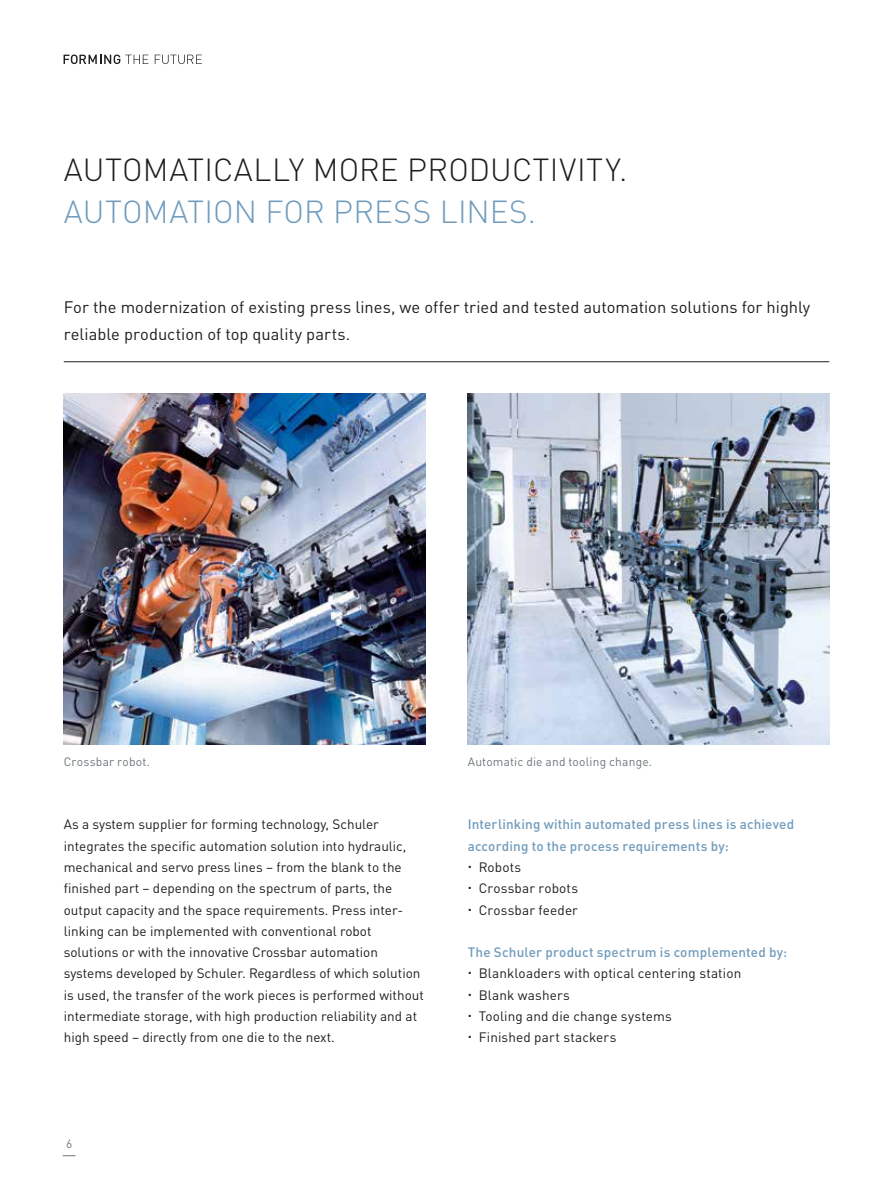
<style>
.page{position:relative;width:893px;height:1191px;background:#fff}
.page>*{position:absolute;margin:0;border:0;box-sizing:border-box;transform-origin:0 0}
.t1{font:300 31.5px "DIN Pro";letter-spacing:.005em;color:#1d1d1b}
.t2{font:300 31.5px "DIN Pro";color:#709bbc}
.t3{font:16.5px/27px "DIN Pro";color:#1d1d1b}
.t4{font:13.5px/21.3px "DIN Pro";color:#1d1d1b}
.t5{font:500 13.5px/21.3px "DIN Pro";letter-spacing:.01em;color:#709bbc}
.t6{font:12px "DIN Pro";letter-spacing:.015em;color:#6d767a}
</style>
<div class="page">
<svg style="left:63px;top:1155px;width:12px;height:1px"></svg>
<svg style="left:64px;top:55px;width:84px;height:9px"></svg>
<svg style="left:155px;top:55px;width:47px;height:9px"></svg>
<hr style="left:64px;top:361px;width:765px;height:1px;background:#1d1d1b">
<img style="left:468px;top:393px;width:361px;height:351px">
<img style="left:64px;top:393px;width:361px;height:351px">
<h1 class="t1" style="left:64px;top:145px;width:565px">AUTOMATICALLY MORE PRODUCTIVITY.</h1>
<h1 class="t2" style="left:64px;top:188px;width:474px">AUTOMATION FOR PRESS LINES.</h1>
<p class="t3" style="left:64px;top:292px;width:748px">For the modernization of existing press lines, we offer tried and tested automation solutions for highly reliable production of top quality parts.</p>
<p class="t6" style="left:64px;top:752px;width:88px">Crossbar robot.</p>
<p class="t6" style="left:468px;top:752px;width:186px">Automatic die and tooling change.</p>
<p class="t4" style="left:64px;top:812px;width:362px">As a system supplier for forming technology, Schuler integrates the specific automation solution into hydraulic, mechanical and servo press lines – from the blank to the finished part – depending on the spectrum of parts, the output capacity and the space requirements. Press inter&shy;linking can be implemented with conventional robot solutions or with the innovative Crossbar automation systems developed by Schuler. Regardless of which solution is used, the transfer of the work pieces is performed without intermediate storage, with high production reliability and at high speed – directly from one die to the next.</p>
<p class="t5" style="left:468px;top:812px;width:328px">Interlinking within automated press lines is achieved according to the process requirements by:</p>
<p class="t4" style="left:479px;top:855px;width:101px">Robots<br>Crossbar robots<br>Crossbar feeder</p>
<p class="t5" style="left:468px;top:940px;width:321px">The Schuler product spectrum is complemented by:</p>
<p class="t4" style="left:479px;top:961px;width:264px">Blankloaders with optical centering station<br>Blank washers<br>Tooling and die change systems<br>Finished part stackers</p>
<p class="t6" style="left:66px;top:1134px;width:8px">6</p>
</div>
